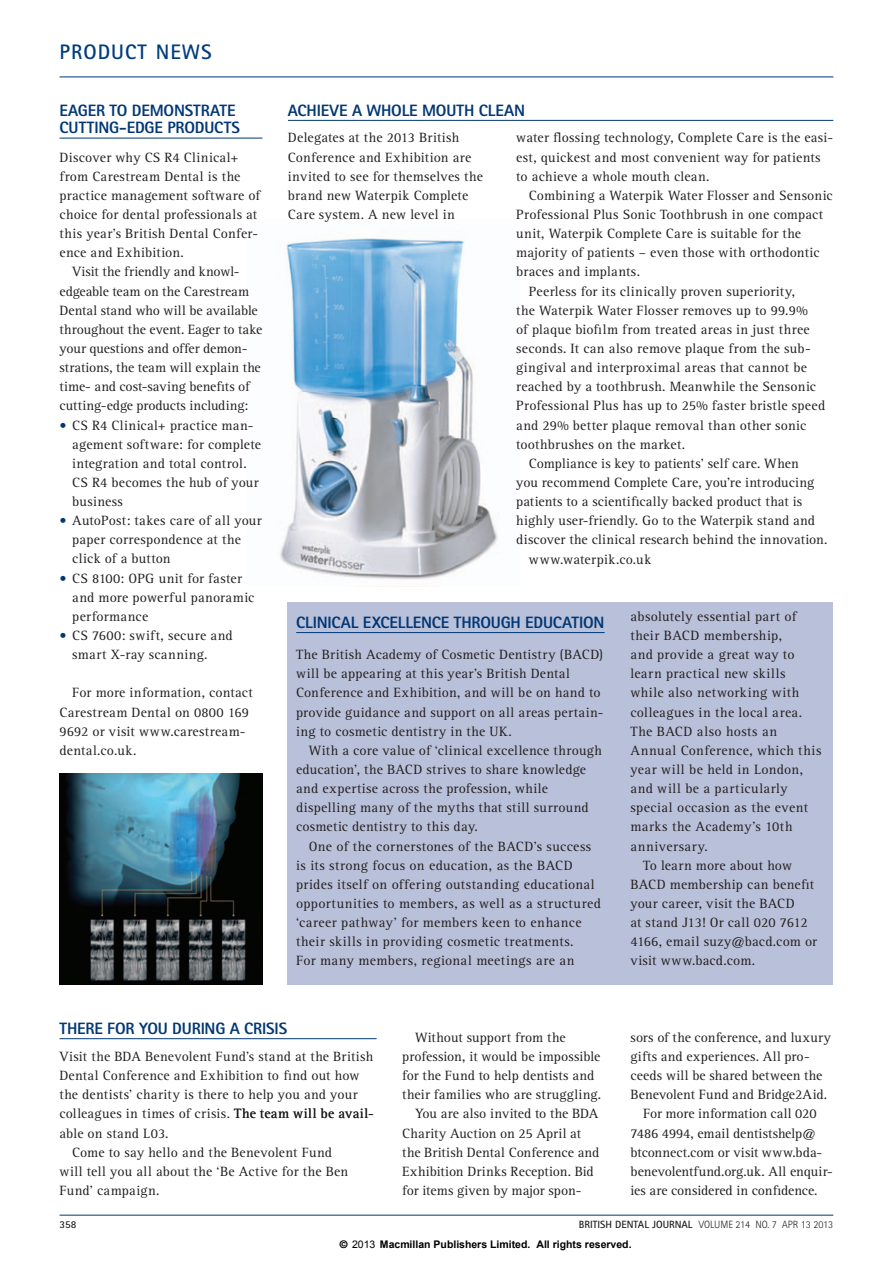
<style>
.page{position:relative;width:893px;height:1263px;background:#fff}
.page>*{position:absolute;margin:0;border:0;box-sizing:border-box;transform-origin:0 0}
.t1{font:700 21px "Rotis Sans Serif Std";letter-spacing:.05em;color:#013d7d}
.t2{font:800 16.5px/18px "Rotis Sans Serif Std";letter-spacing:-.01em;color:#013775}
.t3{font:13.95px/19.2px "Rotis Serif Std 2";letter-spacing:.015em;color:#231f20}
.t4{font:13.95px/19.2px "Rotis Serif Std 2";letter-spacing:-.005em;color:#231f20}
.t5{font:13.95px "Rotis Serif Std 2";letter-spacing:.035em;color:#231f20}
.t6{font:13.95px "Rotis Serif Std 2";letter-spacing:.045em;color:#231f20}
.t7{font:13.95px "Rotis Serif Std 2";letter-spacing:-.01em;color:#231f20}
.t8{font:700 10.5px "Arial";color:#000}
.t9{font:300 10.5px "Rotis Sans Serif Std";color:#231f20}
.t10{font:700 10.5px "Rotis Sans Serif Std";color:#231f20}
.s1{font-family:"Rotis Serif Std";color:#013775}
.s2{font-weight:700}
.s3{font-family:"Helvetica"}
.s4{font-weight:400}
</style>
<div class="page">
<hr style="left:60px;top:77px;width:773px;height:1px;background:#013775">
<div style="left:288px;top:602px;width:545px;height:382px;background:#b9c0d9"></div>
<hr style="left:296px;top:632px;width:309px;height:1px;background:#013775">
<img style="left:280px;top:238px;width:218px;height:342px">
<hr style="left:60px;top:1215px;width:773px;height:1px;background:#013775">
<hr style="left:288px;top:120px;width:545px;height:1px;background:#013775">
<hr style="left:60px;top:138px;width:202px;height:1px;background:#013775">
<hr style="left:60px;top:1038px;width:317px;height:1px;background:#013775">
<img style="left:60px;top:774px;width:202px;height:210px">
<h1 class="t1" style="left:60px;top:39px;width:154px">PRODUCT NEWS</h1>
<p class="t2" style="left:60px;top:101px;width:182px">EAGER TO DEMONSTRATE<br>CUTTING-EDGE PRODUCTS</p>
<p class="t3" style="left:60px;top:148px;width:202px">Discover why CS R4 Clinical+ from Carestream Dental is the practice management software of choice for dental professionals at this year’s British Dental Confer&shy;ence and Exhibition.</p>
<p class="t4" style="left:60px;top:263px;width:204px;text-indent:13px">Visit the friendly and knowl&shy;edgeable team on the Carestream Dental stand who will be available throughout the event. Eager to take your questions and offer demon&shy;strations, the team will explain the time- and cost-saving benefits of cutting-edge products including:</p>
<p class="t3" style="left:72px;top:416px;width:190px;text-indent:-13px"><span class="s1">•</span> CS R4 Clinical+ practice man&shy;agement software: for complete integration and total control.<br>CS R4 becomes the hub of your business</p>
<p class="t3" style="left:72px;top:511px;width:191px;text-indent:-13px"><span class="s1">•</span> AutoPost: takes care of all your paper correspondence at the click of a button</p>
<p class="t3" style="left:72px;top:569px;width:184px;text-indent:-13px"><span class="s1">•</span> CS 8100: OPG unit for faster and more powerful panoramic performance</p>
<p class="t3" style="left:72px;top:626px;width:162px;text-indent:-13px"><span class="s1">•</span> CS 7600: swift, secure and smart X-ray scanning.</p>
<p class="t3" style="left:60px;top:684px;width:195px;text-indent:13px">For more information, contact<br>Carestream Dental on 0800 169<br>9692 or visit www.carestream&shy;dental.co.uk.</p>
<p class="t2" style="left:288px;top:101px;width:239px">ACHIEVE A WHOLE MOUTH CLEAN</p>
<p class="t3" style="left:288px;top:129px;width:196px">Delegates at the 2013 British<br>Conference and Exhibition are invited to see for themselves the brand new Waterpik Complete<br>Care system. A new level in</p>
<p class="t3" style="left:516px;top:129px;width:318px">water flossing technology, Complete Care is the easi&shy;est, quickest and most convenient way for patients to achieve a whole mouth clean.</p>
<p class="t3" style="left:529px;top:186px;width:305px">Combining a Waterpik Water Flosser and Sensonic</p>
<p class="t3" style="left:516px;top:205px;width:308px">Professional Plus Sonic Toothbrush in one compact</p>
<p class="t3" style="left:516px;top:224px;width:286px">unit, Waterpik Complete Care is suitable for the</p>
<p class="t3" style="left:516px;top:243px;width:305px">majority of patients – even those with orthodontic</p>
<p class="t3" style="left:516px;top:263px;width:125px">braces and implants.</p>
<p class="t3" style="left:529px;top:282px;width:268px">Peerless for its clinically proven superiority,</p>
<p class="t3" style="left:516px;top:301px;width:293px">the Waterpik Water Flosser removes up to 99.9%</p>
<p class="t3" style="left:516px;top:320px;width:295px">of plaque biofilm from treated areas in just three</p>
<p class="t3" style="left:516px;top:339px;width:296px">seconds. It can also remove plaque from the sub-</p>
<p class="t3" style="left:516px;top:358px;width:292px">gingival and interproximal areas that cannot be</p>
<p class="t3" style="left:516px;top:377px;width:301px">reached by a toothbrush. Meanwhile the Sensonic</p>
<p class="t3" style="left:516px;top:397px;width:310px">Professional Plus has up to 25% faster bristle speed</p>
<p class="t3" style="left:516px;top:416px;width:292px">and 29% better plaque removal than other sonic</p>
<p class="t3" style="left:516px;top:435px;width:170px">toothbrushes on the market.</p>
<p class="t3" style="left:529px;top:454px;width:272px">Compliance is key to patients’ self care. When</p>
<p class="t3" style="left:516px;top:473px;width:300px">you recommend Complete Care, you’re introducing</p>
<p class="t3" style="left:516px;top:492px;width:288px">patients to a scientifically backed product that is</p>
<p class="t3" style="left:516px;top:511px;width:300px">highly user-friendly. Go to the Waterpik stand and</p>
<p class="t3" style="left:516px;top:531px;width:313px">discover the clinical research behind the innovation.</p>
<p class="t3" style="left:529px;top:550px;width:124px">www.waterpik.co.uk</p>
<p class="t2" style="left:296px;top:613px;width:310px">CLINICAL EXCELLENCE THROUGH EDUCATION</p>
<p class="t3" style="left:630px;top:607px;width:167px">absolutely essential part of</p>
<p class="t3" style="left:630px;top:626px;width:153px">their BACD membership,</p>
<p class="t3" style="left:630px;top:645px;width:166px">and provide a great way to</p>
<p class="t5" style="left:630px;top:666px;width:156px">learn practical new skills</p>
<p class="t3" style="left:630px;top:684px;width:170px">while also networking with</p>
<p class="t3" style="left:630px;top:703px;width:173px">colleagues in the local area.</p>
<p class="t3" style="left:630px;top:722px;width:148px">The BACD also hosts an</p>
<p class="t5" style="left:630px;top:742px;width:192px">Annual Conference, which this</p>
<p class="t3" style="left:630px;top:760px;width:174px">year will be held in London,</p>
<p class="t6" style="left:630px;top:780px;width:159px">and will be a particularly</p>
<p class="t3" style="left:630px;top:798px;width:179px">special occasion as the event</p>
<p class="t3" style="left:630px;top:817px;width:164px">marks the Academy’s 10th</p>
<p class="t6" style="left:630px;top:838px;width:79px">anniversary.</p>
<p class="t3" style="left:643px;top:856px;width:151px">To learn more about how</p>
<p class="t3" style="left:630px;top:875px;width:185px">BACD membership can benefit</p>
<p class="t3" style="left:630px;top:894px;width:166px">your career, visit the BACD</p>
<p class="t3" style="left:630px;top:913px;width:179px">at stand J13! Or call 020 7612</p>
<p class="t3" style="left:630px;top:932px;width:188px">4166, email suzy@bacd.com or</p>
<p class="t3" style="left:630px;top:951px;width:126px">visit www.bacd.com.</p>
<p class="t3" style="left:296px;top:645px;width:309px">The British Academy of Cosmetic Dentistry (BACD) will be appearing at this year’s British Dental Conference and Exhibition, and will be on hand to provide guidance and support on all areas pertain&shy;ing to cosmetic dentistry in the UK.</p>
<p class="t3" style="left:296px;top:741px;width:307px;text-indent:13px">With a core value of ‘clinical excellence through education’, the BACD strives to share knowledge and expertise across the profession, while dispelling many of the myths that still surround cosmetic dentistry to this day.</p>
<p class="t3" style="left:296px;top:837px;width:307px;text-indent:13px">One of the cornerstones of the BACD’s success is its strong focus on education, as the BACD prides itself on offering outstanding educational opportunities to members, as well as a structured ‘career pathway’ for members keen to enhance their skills in providing cosmetic treatments.<br>For many members, regional meetings are an</p>
<p class="t2" style="left:60px;top:1019px;width:229px">THERE FOR YOU DURING A CRISIS</p>
<p class="t3" style="left:59px;top:1047px;width:315px">Visit the BDA Benevolent Fund’s stand at the British</p>
<p class="t3" style="left:59px;top:1066px;width:302px">Dental Conference and Exhibition to find out how</p>
<p class="t3" style="left:59px;top:1085px;width:300px">the dentists’ charity is there to help you and your</p>
<p class="t3" style="left:59px;top:1104px;width:316px">colleagues in times of crisis. The team will be avail-</p>
<p class="t3" style="left:59px;top:1124px;width:111px">able on stand L03.</p>
<p class="t3" style="left:72px;top:1143px;width:261px">Come to say hello and the Benevolent Fund</p>
<p class="t3" style="left:59px;top:1162px;width:290px">will tell you all about the ‘Be Active for the Ben</p>
<p class="t3" style="left:59px;top:1181px;width:102px">Fund’ campaign.</p>
<p class="t3" style="left:415px;top:1028px;width:152px">Without support from the</p>
<p class="t3" style="left:402px;top:1047px;width:200px">profession, it would be impossible</p>
<p class="t3" style="left:402px;top:1066px;width:194px">for the Fund to help dentists and</p>
<p class="t3" style="left:402px;top:1085px;width:200px">their families who are struggling.</p>
<p class="t3" style="left:415px;top:1104px;width:185px">You are also invited to the BDA</p>
<p class="t3" style="left:402px;top:1124px;width:180px">Charity Auction on 25 April at</p>
<p class="t3" style="left:402px;top:1143px;width:199px">the British Dental Conference and</p>
<p class="t3" style="left:402px;top:1162px;width:193px">Exhibition Drinks Reception. Bid</p>
<p class="t3" style="left:402px;top:1181px;width:181px">for items given by major spon-</p>
<p class="t3" style="left:631px;top:1028px;width:202px">sors of the conference, and luxury</p>
<p class="t3" style="left:631px;top:1047px;width:181px">gifts and experiences. All pro-</p>
<p class="t3" style="left:631px;top:1066px;width:193px">ceeds will be shared between the</p>
<p class="t3" style="left:631px;top:1085px;width:198px">Benevolent Fund and Bridge2Aid.</p>
<p class="t7" style="left:643px;top:1106px;width:175px">For more information call 020</p>
<p class="t4" style="left:631px;top:1124px;width:187px">7486 4994, email dentistshelp@</p>
<p class="t4" style="left:631px;top:1143px;width:193px">btconnect.com or visit www.bda-</p>
<p class="t3" style="left:631px;top:1162px;width:204px">benevolentfund.org.uk. All enquir-</p>
<p class="t3" style="left:631px;top:1181px;width:188px">ies are considered in confidence.</p>
<p class="t10" style="left:60px;top:1218px;width:18px">358</p>
<p class="t9" style="left:579px;top:1219px;width:256px"><span class="s2">BRITISH DENTAL JOURNAL</span> VOLUME 214 NO. 7 APR 13 2013</p>
<p class="t8" style="left:340px;top:1237px;width:293px"><span class="s3">©</span> <span class="s4">2013</span> Macmillan Publishers Limited. All rights reserved.</p>
</div>
